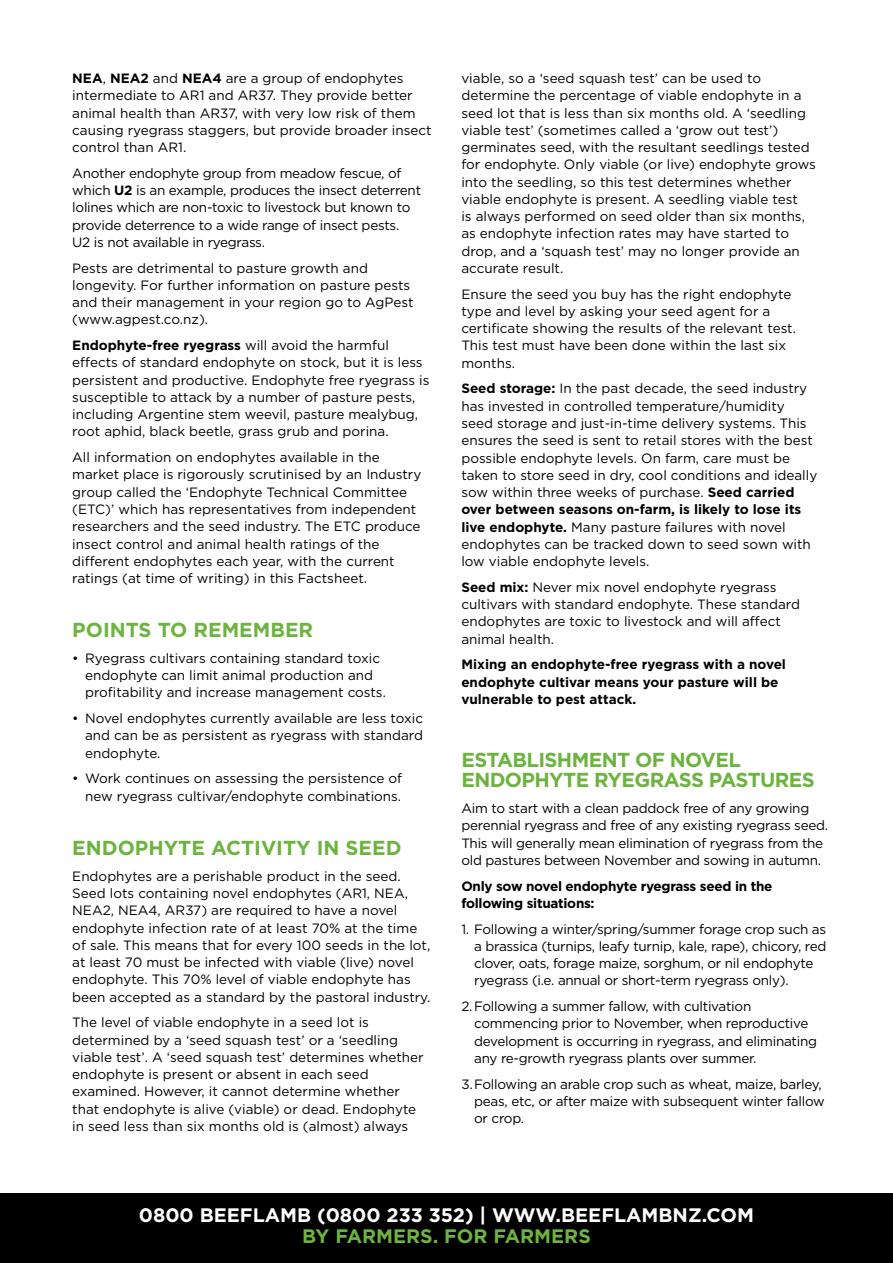
<style>
.page{position:relative;width:893px;height:1263px;background:#fff}
.page>*{position:absolute;margin:0;border:0;box-sizing:border-box;transform-origin:0 0}
.t1{font:700 20.25px/20.2px "Gotham";letter-spacing:-.03em;color:#6cb33f}
.t2{font:700 20.25px "Gotham";color:#6cb33f}
.t3{font:700 19.5px "Gotham";color:#fff}
.t4{font:700 19.5px "Gotham";color:#6cb33f}
.t5{font:13.5px/17.2px "Gotham";color:#000}
.t6{font:13.5px/17.2px "Gotham";letter-spacing:-.02em;color:#000}
.t7{font:700 13.5px/17.2px "Gotham";letter-spacing:-.01em;color:#000}
.s1{font-weight:700}
</style>
<div class="page">
<div style="left:0;top:1193px;width:893px;height:70px;background:#000"></div>
<p class="t5" style="left:72px;top:69px;width:361px"><span class="s1">NEA</span>, <span class="s1">NEA2</span> and <span class="s1">NEA4</span> are a group of endophytes intermediate to AR1 and AR37. They provide better animal health than AR37, with very low risk of them causing ryegrass staggers, but provide broader insect control than AR1.</p>
<p class="t6" style="left:72px;top:164px;width:350px">Another endophyte group from meadow fescue, of which <span class="s1">U2</span> is an example, produces the insect deterrent lolines which are non-toxic to livestock but known to provide deterrence to a wide range of insect pests.<br>U2 is not available in ryegrass.</p>
<p class="t5" style="left:72px;top:259px;width:343px">Pests are detrimental to pasture growth and longevity. For further information on pasture pests and their management in your region go to AgPest (www.agpest.co.nz).</p>
<p class="t5" style="left:72px;top:336px;width:359px"><span class="s1">Endophyte-free ryegrass</span> will avoid the harmful effects of standard endophyte on stock, but it is less persistent and productive. Endophyte free ryegrass is susceptible to attack by a number of pasture pests, including Argentine stem weevil, pasture mealybug, root aphid, black beetle, grass grub and porina.</p>
<p class="t5" style="left:72px;top:448px;width:351px">All information on endophytes available in the market place is rigorously scrutinised by an Industry group called the ‘Endophyte Technical Committee (ETC)’ which has representatives from independent researchers and the seed industry. The ETC produce insect control and animal health ratings of the different endophytes each year, with the current ratings (at time of writing) in this Factsheet.</p>
<h1 class="t2" style="left:72px;top:617px;width:242px">POINTS TO REMEMBER</h1>
<p class="t5" style="left:85px;top:649px;width:302px;text-indent:-13px">• Ryegrass cultivars containing standard toxic endophyte can limit animal production and profitability and increase management costs.</p>
<p class="t5" style="left:85px;top:709px;width:340px;text-align:justify;text-indent:-13px">• Novel endophytes currently available are less toxic and can be as persistent as ryegrass with standard endophyte.</p>
<p class="t5" style="left:72px;top:770px;width:331px;text-align:right">• Work continues on assessing the persistence of new ryegrass cultivar/endophyte combinations.</p>
<h1 class="t2" style="left:72px;top:834px;width:331px">ENDOPHYTE ACTIVITY IN SEED</h1>
<p class="t5" style="left:72px;top:867px;width:360px">Endophytes are a perishable product in the seed.<br>Seed lots containing novel endophytes (AR1, NEA, NEA2, NEA4, AR37) are required to have a novel endophyte infection rate of at least 70% at the time of sale. This means that for every 100 seeds in the lot, at least 70 must be infected with viable (live) novel endophyte. This 70% level of viable endophyte has been accepted as a standard by the pastoral industry.</p>
<p class="t5" style="left:72px;top:1013px;width:353px">The level of viable endophyte in a seed lot is determined by a ‘seed squash test’ or a ‘seedling viable test’. A ‘seed squash test’ determines whether endophyte is present or absent in each seed examined. However, it cannot determine whether that endophyte is alive (viable) or dead. Endophyte in seed less than six months old is (almost) always</p>
<p class="t5" style="left:461px;top:69px;width:356px">viable, so a ‘seed squash test’ can be used to determine the percentage of viable endophyte in a seed lot that is less than six months old. A ‘seedling viable test’ (sometimes called a ‘grow out test’) germinates seed, with the resultant seedlings tested for endophyte. Only viable (or live) endophyte grows into the seedling, so this test determines whether viable endophyte is present. A seedling viable test<br>is always performed on seed older than six months, as endophyte infection rates may have started to drop, and a ‘squash test’ may no longer provide an accurate result.</p>
<p class="t5" style="left:461px;top:285px;width:336px">Ensure the seed you buy has the right endophyte type and level by asking your seed agent for a certificate showing the results of the relevant test.<br>This test must have been done within the last six months.</p>
<p class="t5" style="left:461px;top:380px;width:357px"><span class="s1">Seed storage:</span> In the past decade, the seed industry has invested in controlled temperature/humidity seed storage and just-in-time delivery systems. This ensures the seed is sent to retail stores with the best possible endophyte levels. On farm, care must be taken to store seed in dry, cool conditions and ideally sow within three weeks of purchase. <span class="s1">Seed carried over between seasons on-farm, is likely to lose its live endophyte.</span> Many pasture failures with novel endophytes can be tracked down to seed sown with low viable endophyte levels.</p>
<p class="t5" style="left:461px;top:578px;width:340px"><span class="s1">Seed mix:</span> Never mix novel endophyte ryegrass cultivars with standard endophyte. These standard endophytes are toxic to livestock and will affect animal health.</p>
<p class="t7" style="left:461px;top:656px;width:326px">Mixing an endophyte-free ryegrass with a novel endophyte cultivar means your pasture will be vulnerable to pest attack.</p>
<h1 class="t1" style="left:461px;top:750px;width:355px">ESTABLISHMENT OF NOVEL<br>ENDOPHYTE RYEGRASS PASTURES</h1>
<p class="t6" style="left:461px;top:799px;width:368px">Aim to start with a clean paddock free of any growing perennial ryegrass and free of any existing ryegrass seed.<br>This will generally mean elimination of ryegrass from the old pastures between November and sowing in autumn.</p>
<p class="t7" style="left:461px;top:877px;width:313px">Only sow novel endophyte ryegrass seed in the following situations:</p>
<p class="t6" style="left:474px;top:920px;width:354px;text-indent:-13px">1. Following a winter/spring/summer forage crop such as a brassica (turnips, leafy turnip, kale, rape), chicory, red clover, oats, forage maize, sorghum, or nil endophyte ryegrass (i.e. annual or short-term ryegrass only).</p>
<p class="t6" style="left:474px;top:997px;width:344px;text-indent:-13px">2.Following a summer fallow, with cultivation commencing prior to November, when reproductive development is occurring in ryegrass, and eliminating any re-growth ryegrass plants over summer.</p>
<p class="t6" style="left:474px;top:1075px;width:352px;text-indent:-13px">3.Following an arable crop such as wheat, maize, barley, peas, etc, or after maize with subsequent winter fallow or crop.</p>
<h2 class="t3" style="left:139px;top:1202px;width:617px">0800 BEEFLAMB (0800 233 352) | WWW.BEEFLAMBNZ.COM</h2>
<h2 class="t4" style="left:302px;top:1223px;width:290px">BY FARMERS. FOR FARMERS</h2>
</div>
